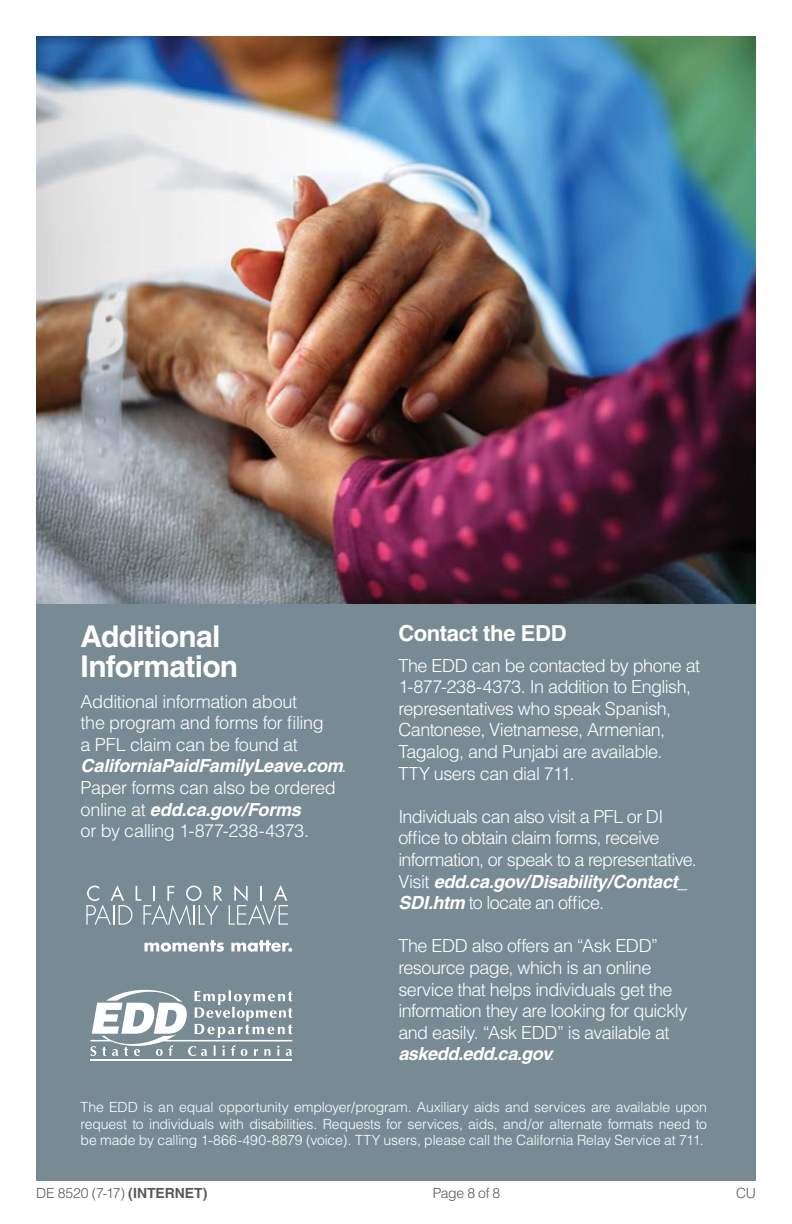
<style>
.page{position:relative;width:792px;height:1224px;background:#fff}
.page>*{position:absolute;margin:0;border:0;box-sizing:border-box;transform-origin:0 0}
.t1{font:700 30px/30px "Helvetica";letter-spacing:-.025em;color:#fff}
.t2{font:700 22px "Helvetica";letter-spacing:-.015em;color:#fff}
.t3{font:300 18px/21.6px "Helvetica";letter-spacing:-.03em;color:#fff}
.t4{font:300 14px/16.8px "Helvetica";letter-spacing:-.01em;color:#fff;text-align:justify}
.t5{font:300 14px "Helvetica";letter-spacing:-.02em;color:#58595b}
.s1{font-weight:700;font-style:italic}
.s2{font-weight:700}
</style>
<div class="page">
<div style="left:36px;top:36px;width:720px;height:1145px;background:#788b95"></div>
<img style="left:36px;top:36px;width:720px;height:567px">
<svg style="left:145px;top:940px;width:79px;height:12px"></svg>
<svg style="left:231px;top:940px;width:61px;height:12px"></svg>
<svg style="left:86px;top:885px;width:136px;height:40px"></svg>
<svg style="left:229px;top:885px;width:59px;height:40px"></svg>
<hr style="left:90px;top:1059px;width:202px;height:2px;background:#fff">
<svg style="left:90px;top:989px;width:202px;height:67px"></svg>
<p class="t2" style="left:398px;top:620px;width:170px">Contact the EDD</p>
<p class="t3" style="left:398px;top:654px;width:303px">The EDD can be contacted by phone at 1-877-238-4373. In addition to English, representatives who speak Spanish, Cantonese, Vietnamese, Armenian, Tagalog, and Punjabi are available.<br>TTY users can dial 711.</p>
<p class="t3" style="left:398px;top:805px;width:300px">Individuals can also visit a PFL or DI office to obtain claim forms, receive information, or speak to a representative.<br>Visit <span class="s1">edd.ca.gov/Disability/Contact_ SDI.htm</span> to locate an office.</p>
<p class="t3" style="left:398px;top:935px;width:291px">The EDD also offers an “Ask EDD” resource page, which is an online service that helps individuals get the information they are looking for quickly and easily. “Ask EDD” is available at <span class="s1">askedd.edd.ca.gov</span>.</p>
<p class="t4" style="left:81px;top:1098px;width:628px">The EDD is an equal opportunity employer/program. Auxiliary aids and services are available upon request to individuals with disabilities. Requests for services, aids, and/or alternate formats need to be made by calling 1-866-490-8879 (voice). TTY users, please call the California Relay Service at 711.</p>
<p class="t5" style="left:36px;top:1185px;width:173px">DE 8520 (7-17) <span class="s2">(INTERNET)</span></p>
<p class="t5" style="left:433px;top:1185px;width:69px">Page 8 of 8</p>
<p class="t5" style="left:736px;top:1185px;width:22px">CU</p>
<p class="t1" style="left:81px;top:621px;width:159px">Additional<br>Information</p>
<p class="t3" style="left:81px;top:690px;width:268px">Additional information about<br>the program and forms for filing<br>a PFL claim can be found at<br><span class="s1">CaliforniaPaidFamilyLeave.com</span>.<br>Paper forms can also be ordered online at <span class="s1">edd.ca.gov/Forms<br></span>or by calling 1-877-238-4373.</p>
</div>
